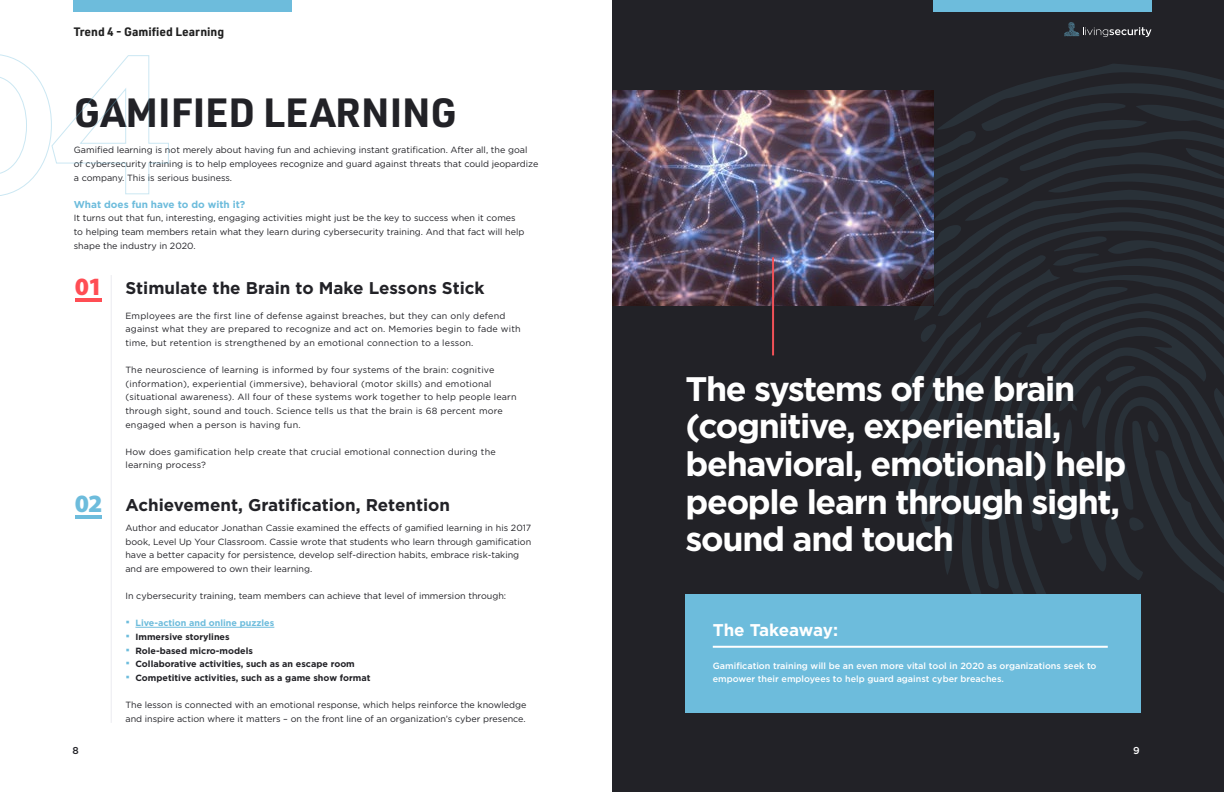
<style>
.page{position:relative;width:1224px;height:792px;background:#fff}
.page>*{position:absolute;margin:0;border:0;box-sizing:border-box;transform-origin:0 0}
.t1{font:700 40px "URWDIN";color:#222227}
.t2{font:700 34px/37.6px "Gotham";letter-spacing:-.04em;color:#fff}
.t3{font:900 25px "Myriad Pro";color:#ff4d54}
.t4{font:900 25px "Myriad Pro";color:#6dbcdc}
.t5{font:700 17px "Gotham";color:#222227}
.t6{font:700 17px "Gotham";letter-spacing:-.02em;color:#fff}
.t7{font:700 12px "URWDIN";color:#212121}
.t8{font:700 10px "Gotham";color:#6dbcdc}
.t9{font:500 10px "Gotham";color:#222227}
.t10{font:500 10px "Gotham";color:#fff}
.t11{font:9px/13.6px "Gotham";color:#222227}
.t12{font:9px/13.6px "Gotham";letter-spacing:.02em;color:#222227}
.t13{font:700 9px/13.6px "Gotham";color:#222227}
.t14{font:500 9px/13.6px "Gotham";color:#fff}
.s1{font-size:16px;color:#6dbcdc}
.s2{color:#6dbcdc}
</style>
<div class="page">
<div style="left:612px;top:0;width:612px;height:792px;background:#222227"></div>
<div style="left:74px;top:0;width:218px;height:11px;background:#6dbcdc"></div>
<div style="left:933px;top:0;width:218px;height:11px;background:#6dbcdc"></div>
<svg style="left:1064px;top:22px;width:87px;height:15px"></svg>
<div style="left:686px;top:595px;width:455px;height:118px;background:#6dbcdc"></div>
<hr style="left:713px;top:646px;width:395px;height:2px;background:#fff">
<hr style="left:135px;top:627px;width:139px;height:1px;background:#6dbcdc">
<hr style="left:75px;top:298px;width:27px;height:3px;background:#ff4d54">
<hr style="left:75px;top:515px;width:27px;height:4px;background:#6dbcdc">
<hr style="left:111px;top:275px;width:1px;height:448px;background:#ebebf0">
<img style="left:612px;top:91px;width:282px;height:215px">
<hr style="left:772px;top:257px;width:2px;height:98px;background:#f05157">
<svg style="left:894px;top:64px;width:330px;height:531px"></svg>
<svg style="left:0;top:54px;width:169px;height:142px"></svg>
<h3 class="t7" style="left:74px;top:23px;width:152px">Trend 4 - Gamified Learning</h3>
<h1 class="t1" style="left:74px;top:85px;width:385px">GAMIFIED LEARNING</h1>
<p class="t11" style="left:74px;top:143px;width:466px">Gamified learning is not merely about having fun and achieving instant gratification. After all, the goal of cybersecurity training is to help employees recognize and guard against threats that could jeopardize a company. This is serious business.</p>
<p class="t8" style="left:74px;top:198px;width:173px">What does fun have to do with it?</p>
<p class="t11" style="left:74px;top:211px;width:452px">It turns out that fun, interesting, engaging activities might just be the key to success when it comes to helping team members retain what they learn during cybersecurity training. And that fact will help shape the industry in 2020.</p>
<h3 class="t3" style="left:75px;top:270px;width:29px">01</h3>
<h3 class="t4" style="left:75px;top:487px;width:29px">02</h3>
<h3 class="t5" style="left:125px;top:277px;width:361px">Stimulate the Brain to Make Lessons Stick</h3>
<p class="t12" style="left:125px;top:309px;width:397px">Employees are the first line of defense against breaches, but they can only defend against what they are prepared to recognize and act on. Memories begin to fade with time, but retention is strengthened by an emotional connection to a lesson.</p>
<p class="t12" style="left:125px;top:363px;width:393px">The neuroscience of learning is informed by four systems of the brain: cognitive (information), experiential (immersive), behavioral (motor skills) and emotional (situational awareness). All four of these systems work together to help people learn through sight, sound and touch. Science tells us that the brain is 68 percent more engaged when a person is having fun.</p>
<p class="t12" style="left:125px;top:445px;width:372px">How does gamification help create that crucial emotional connection during the learning process?</p>
<h3 class="t5" style="left:125px;top:494px;width:326px">Achievement, Gratification, Retention</h3>
<p class="t11" style="left:125px;top:521px;width:407px">Author and educator Jonathan Cassie examined the effects of gamified learning in his 2017 book, Level Up Your Classroom. Cassie wrote that students who learn through gamification have a better capacity for persistence, develop self-direction habits, embrace risk-taking and are empowered to own their learning.</p>
<p class="t11" style="left:125px;top:589px;width:382px">In cybersecurity training, team members can achieve that level of immersion through:</p>
<p class="t13" style="left:125px;top:616px;width:246px"><span class="s1">·</span> <span class="s2">Live-action and online puzzles<br></span><span class="s1">·</span> Immersive storylines<br><span class="s1">·</span> Role-based micro-models<br><span class="s1">·</span> Collaborative activities, such as an escape room<br><span class="s1">·</span> Competitive activities, such as a game show format</p>
<p class="t11" style="left:125px;top:698px;width:403px">The lesson is connected with an emotional response, which helps reinforce the knowledge and inspire action where it matters – on the front line of an organization’s cyber presence.</p>
<h2 class="t2" style="left:686px;top:370px;width:442px">The systems of the brain (cognitive, experiential, behavioral, emotional) help people learn through sight, sound and touch</h2>
<h3 class="t6" style="left:713px;top:618px;width:127px">The Takeaway:</h3>
<p class="t14" style="left:713px;top:659px;width:385px">Gamification training will be an even more vital tool in 2020 as organizations seek to empower their employees to help guard against cyber breaches.</p>
<p class="t9" style="left:72px;top:744px;width:8px">8</p>
<p class="t10" style="left:1133px;top:744px;width:8px">9</p>
</div>
